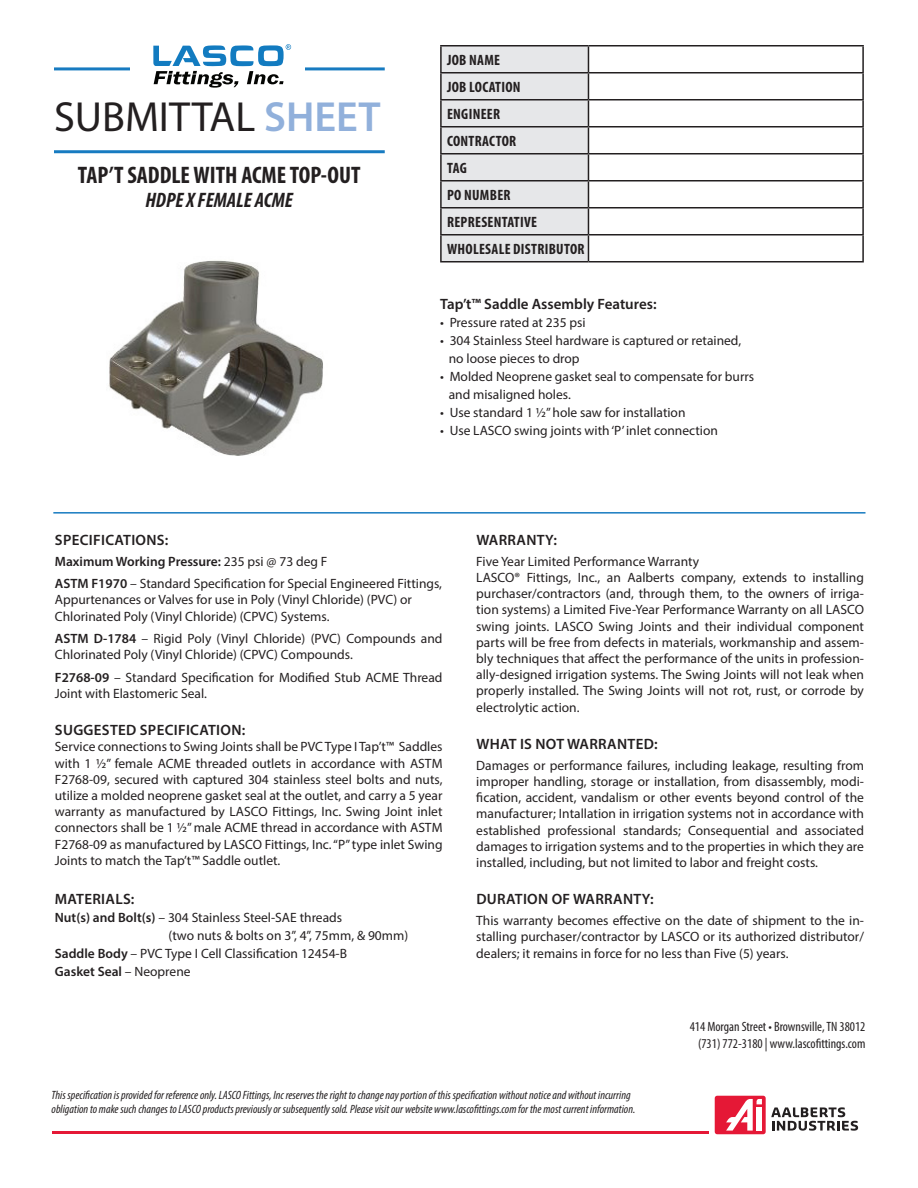
<style>
.page{position:relative;width:918px;height:1188px;background:#fff}
.page>*{position:absolute;margin:0;border:0;box-sizing:border-box;transform-origin:0 0}
.t1{font:42.3px "Myriad Pro";color:#231f20}
.t2{font:700 condensed 24px "Myriad Pro";color:#231f20}
.t3{font:italic 700 condensed 21px "Myriad Pro";color:#231f20}
.t4{font:600 15px "Myriad Pro";letter-spacing:.02em;color:#231f20}
.t5{font:700 condensed 15px "Myriad Pro";letter-spacing:.02em;color:#231f20}
.t6{font:600 15px "Myriad Pro";color:#231f20}
.t7{font:13.5px/16.2px "Myriad Pro";color:#231f20;text-align:justify}
.t8{font:condensed 13.5px "Myriad Pro";color:#231f20}
.t9{font:600 13.5px "Myriad Pro";color:#231f20}
.t10{font:italic condensed 12px/14.4px "Myriad Pro";color:#231f20}
.s1{font-weight:600;color:#91b0db}
.s2{font-weight:400}
.s3{font-weight:600}
</style>
<div class="page">
<svg style="left:771px;top:1107px;width:87px;height:24px"></svg>
<div style="left:715px;top:1096px;width:51px;height:38px;background:#e51836;border-radius:3px"></div>
<svg style="left:726px;top:1099px;width:36px;height:32px"></svg>
<hr style="left:52px;top:1131px;width:657px;height:3px;background:#e51836">
<hr style="left:440px;top:45px;width:148px;height:1px;background:#231f20">
<hr style="left:440px;top:46px;width:2px;height:26px;background:#231f20">
<hr style="left:588px;top:45px;width:276px;height:1px;background:#231f20">
<hr style="left:862px;top:46px;width:2px;height:26px;background:#231f20">
<hr style="left:440px;top:72px;width:148px;height:2px;background:#231f20">
<hr style="left:440px;top:74px;width:2px;height:25px;background:#231f20">
<hr style="left:588px;top:72px;width:276px;height:2px;background:#231f20">
<hr style="left:862px;top:74px;width:2px;height:25px;background:#231f20">
<hr style="left:440px;top:99px;width:148px;height:1px;background:#231f20">
<hr style="left:440px;top:100px;width:2px;height:26px;background:#231f20">
<hr style="left:588px;top:99px;width:276px;height:1px;background:#231f20">
<hr style="left:862px;top:100px;width:2px;height:26px;background:#231f20">
<hr style="left:440px;top:126px;width:148px;height:2px;background:#231f20">
<hr style="left:440px;top:128px;width:2px;height:25px;background:#231f20">
<hr style="left:588px;top:126px;width:276px;height:2px;background:#231f20">
<hr style="left:862px;top:128px;width:2px;height:25px;background:#231f20">
<hr style="left:440px;top:153px;width:148px;height:1px;background:#231f20">
<hr style="left:440px;top:154px;width:2px;height:26px;background:#231f20">
<hr style="left:588px;top:153px;width:276px;height:1px;background:#231f20">
<hr style="left:862px;top:154px;width:2px;height:26px;background:#231f20">
<hr style="left:440px;top:180px;width:148px;height:2px;background:#231f20">
<hr style="left:440px;top:182px;width:2px;height:25px;background:#231f20">
<hr style="left:588px;top:180px;width:276px;height:2px;background:#231f20">
<hr style="left:862px;top:182px;width:2px;height:25px;background:#231f20">
<hr style="left:440px;top:207px;width:148px;height:1px;background:#231f20">
<hr style="left:440px;top:208px;width:2px;height:26px;background:#231f20">
<hr style="left:588px;top:207px;width:276px;height:1px;background:#231f20">
<hr style="left:862px;top:208px;width:2px;height:26px;background:#231f20">
<hr style="left:440px;top:234px;width:148px;height:2px;background:#231f20">
<hr style="left:440px;top:236px;width:2px;height:25px;background:#231f20">
<hr style="left:588px;top:234px;width:276px;height:2px;background:#231f20">
<svg style="left:441px;top:46px;width:148px;height:215px"></svg>
<hr style="left:862px;top:236px;width:2px;height:25px;background:#231f20">
<hr style="left:440px;top:261px;width:148px;height:1px;background:#231f20">
<hr style="left:588px;top:261px;width:276px;height:1px;background:#231f20">
<hr style="left:54px;top:67px;width:331px;height:3px;background:#177bc1">
<hr style="left:54px;top:150px;width:331px;height:3px;background:#177bc1">
<div style="left:130px;top:23px;width:175px;height:73px;background:#fff"></div>
<svg style="left:153px;top:44px;width:138px;height:44px"></svg>
<hr style="left:53px;top:512px;width:813px;height:2px;background:#177bc1">
<img style="left:108px;top:260px;width:215px;height:196px">
<p class="t1" style="left:54px;top:90px;width:328px">SUBMITTAL <span class="s1">SHEET</span></p>
<p class="t2" style="left:78px;top:160px;width:284px">TAP’T SADDLE WITH ACME TOP-OUT</p>
<p class="t3" style="left:145px;top:187px;width:149px">HDPE X FEMALE ACME</p>
<p class="t5" style="left:447px;top:51px;width:55px">JOB NAME</p>
<p class="t5" style="left:447px;top:78px;width:75px">JOB LOCATION</p>
<p class="t5" style="left:447px;top:105px;width:55px">ENGINEER</p>
<p class="t5" style="left:447px;top:132px;width:71px">CONTRACTOR</p>
<p class="t5" style="left:447px;top:159px;width:21px">TAG</p>
<p class="t5" style="left:447px;top:186px;width:65px">PO NUMBER</p>
<p class="t5" style="left:447px;top:213px;width:92px">REPRESENTATIVE</p>
<p class="t5" style="left:447px;top:240px;width:139px">WHOLESALE DISTRIBUTOR</p>
<p class="t6" style="left:440px;top:295px;width:218px">Tap’t™ Saddle Assembly Features:</p>
<p class="t7" style="left:440px;top:314px;width:147px">• Pressure rated at 235 psi</p>
<p class="t7" style="left:440px;top:332px;width:303px">• 304 Stainless Steel hardware is captured or retained,</p>
<p class="t7" style="left:449px;top:350px;width:132px">no loose pieces to drop</p>
<p class="t7" style="left:440px;top:368px;width:316px">• Molded Neoprene gasket seal to compensate for burrs</p>
<p class="t7" style="left:449px;top:386px;width:124px">and misaligned holes.</p>
<p class="t7" style="left:440px;top:404px;width:247px">• Use standard 1 ½” hole saw for installation</p>
<p class="t7" style="left:440px;top:422px;width:279px">• Use LASCO swing joints with ‘P’ inlet connection</p>
<p class="t4" style="left:55px;top:530px;width:115px">SPECIFICATIONS:</p>
<p class="t9" style="left:55px;top:553px;width:274px">Maximum Working Pressure: <span class="s2">235 psi @ 73 deg F</span></p>
<p class="t7" style="left:55px;top:575px;width:389px;text-align:left"><span class="s3">ASTM F1970</span> – Standard Specification for Special Engineered Fittings,<br>Appurtenances or Valves for use in Poly (Vinyl Chloride) (PVC) or<br>Chlorinated Poly (Vinyl Chloride) (CPVC) Systems.</p>
<p class="t7" style="left:55px;top:630px;width:389px"><span class="s3">ASTM D-1784</span> – Rigid Poly (Vinyl Chloride) (PVC) Compounds and<br>Chlorinated Poly (Vinyl Chloride) (CPVC) Compounds.</p>
<p class="t7" style="left:55px;top:669px;width:389px"><span class="s3">F2768-09</span> – Standard Specification for Modified Stub ACME Thread<br>Joint with Elastomeric Seal.</p>
<p class="t4" style="left:55px;top:721px;width:192px">SUGGESTED SPECIFICATION:</p>
<p class="t7" style="left:55px;top:739px;width:389px">Service connections to Swing Joints shall be PVC Type I Tap’t™ Saddles with 1 ½” female ACME threaded outlets in accordance with ASTM F2768-09, secured with captured 304 stainless steel bolts and nuts, utilize a molded neoprene gasket seal at the outlet, and carry a 5 year warranty as manufactured by LASCO Fittings, Inc. Swing Joint inlet connectors shall be 1 ½” male ACME thread in accordance with ASTM F2768-09 as manufactured by LASCO Fittings, Inc. “P” type inlet Swing Joints to match the Tap’t™ Saddle outlet.</p>
<p class="t4" style="left:55px;top:889px;width:81px">MATERIALS:</p>
<p class="t7" style="left:55px;top:909px;width:289px"><span class="s3">Nut(s) and Bolt(s)</span> – 304 Stainless Steel-SAE threads</p>
<p class="t7" style="left:169px;top:927px;width:241px">(two nuts &amp; bolts on 3”, 4”, 75mm, &amp; 90mm)</p>
<p class="t7" style="left:55px;top:945px;width:294px"><span class="s3">Saddle Body</span> – PVC Type I Cell Classification 12454-B</p>
<p class="t9" style="left:55px;top:963px;width:137px">Gasket Seal <span class="s2">– Neoprene</span></p>
<p class="t4" style="left:476px;top:530px;width:82px">WARRANTY:</p>
<p class="t7" style="left:476px;top:553px;width:224px">Five Year Limited Performance Warranty</p>
<p class="t7" style="left:476px;top:569px;width:389px">LASCO® Fittings, Inc., an Aalberts company, extends to installing purchaser/contractors (and, through them, to the owners of irriga&shy;tion systems) a Limited Five-Year Performance Warranty on all LASCO swing joints. LASCO Swing Joints and their individual component parts will be free from defects in materials, workmanship and assem&shy;bly techniques that affect the performance of the units in profession&shy;ally-designed irrigation systems. The Swing Joints will not leak when properly installed. The Swing Joints will not rot, rust, or corrode by electrolytic action.</p>
<p class="t4" style="left:476px;top:734px;width:183px">WHAT IS NOT WARRANTED:</p>
<p class="t7" style="left:476px;top:757px;width:389px">Damages or performance failures, including leakage, resulting from improper handling, storage or installation, from disassembly, modi&shy;fication, accident, vandalism or other events beyond control of the manufacturer; Intallation in irrigation systems not in accordance with established professional standards; Consequential and associated damages to irrigation systems and to the properties in which they are installed, including, but not limited to labor and freight costs.</p>
<p class="t4" style="left:476px;top:890px;width:179px">DURATION OF WARRANTY:</p>
<p class="t7" style="left:476px;top:912px;width:389px">This warranty becomes effective on the date of shipment to the in&shy;stalling purchaser/contractor by LASCO or its authorized distributor/ dealers; it remains in force for no less than Five (5) years.</p>
<p class="t8" style="left:690px;top:1019px;width:177px">414 Morgan Street • Brownsville, TN 38012</p>
<p class="t8" style="left:698px;top:1035px;width:169px">(731) 772-3180 | www.lascofittings.com</p>
<p class="t10" style="left:52px;top:1087px;width:585px">This specification is provided for reference only. LASCO Fittings, Inc reserves the right to change nay portion of this specification without notice and without incurring obligation to make such changes to LASCO products previously or subsequently sold. Please visit our website www.lascofittings.com for the most current information.</p>
</div>
